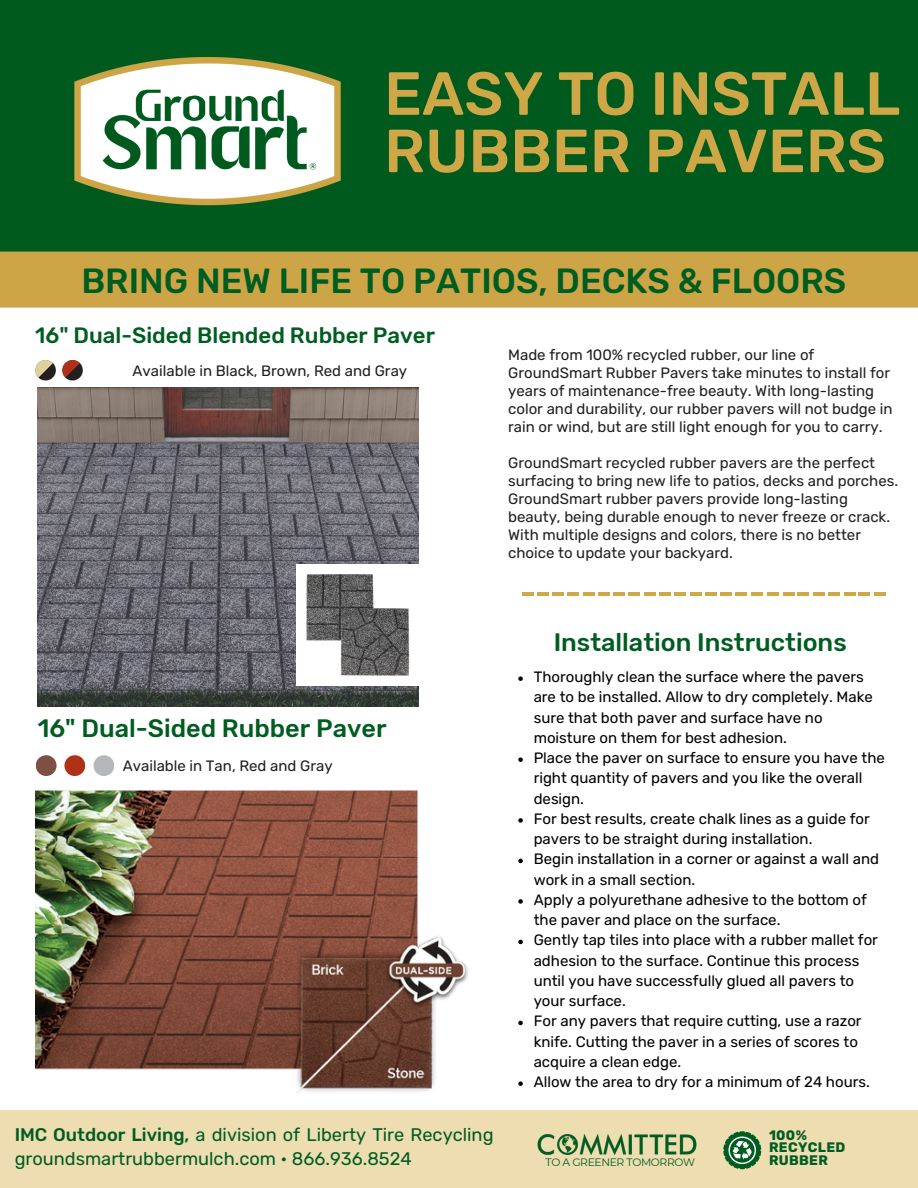
<style>
.page{position:relative;width:918px;height:1188px;background:#fff}
.page>*{position:absolute;margin:0;border:0;box-sizing:border-box;transform-origin:0 0}
.t1{font:500 60.75px/57.3px "Rubik";color:#d0a747}
.t2{font:500 34.8px "Rubik";color:#005d21}
.t3{font:500 25.2px "Rubik";color:#005d21}
.t4{font:500 22.2px "Rubik";color:#005d21}
.t5{font:18.3px/23.7px "Rubik";color:#005d21}
.t6{font:15px/20.2px "Rubik";color:#000}
.t7{font:15px/18px "Rubik";color:#231f20}
.t8{font:700 13.8px/12.3px "Rubik";letter-spacing:.025em;color:#005d21}
.t9{font:10.8px "Montserrat";letter-spacing:-.035em;color:#005d21}
.s1{font-weight:500}
</style>
<div class="page">
<div style="left:0;top:1110px;width:918px;height:78px;background:#edddb1"></div>
<img style="left:0;top:0;width:918px;height:308px">
<img style="left:537px;top:1134px;width:160px;height:21px">
<svg style="left:723px;top:1131px;width:38px;height:38px"></svg>
<img style="left:35px;top:790px;width:433px;height:303px">
<img style="left:35px;top:360px;width:21px;height:20px">
<img style="left:62px;top:360px;width:21px;height:20px">
<div style="left:36px;top:755px;width:21px;height:21px;background:#7e5044;border-radius:50%"></div>
<div style="left:64px;top:755px;width:21px;height:21px;background:#b03117;border-radius:50%"></div>
<div style="left:94px;top:755px;width:20px;height:21px;background:#b6b7ba;border-radius:50%"></div>
<hr style="left:522px;top:592px;width:11px;height:4px;background:#d0a747">
<hr style="left:538px;top:592px;width:11px;height:4px;background:#d0a747">
<hr style="left:552px;top:592px;width:12px;height:4px;background:#d0a747">
<hr style="left:568px;top:592px;width:11px;height:4px;background:#d0a747">
<hr style="left:583px;top:592px;width:11px;height:4px;background:#d0a747">
<hr style="left:599px;top:592px;width:11px;height:4px;background:#d0a747">
<hr style="left:613px;top:592px;width:12px;height:4px;background:#d0a747">
<hr style="left:629px;top:592px;width:11px;height:4px;background:#d0a747">
<hr style="left:644px;top:592px;width:12px;height:4px;background:#d0a747">
<hr style="left:660px;top:592px;width:11px;height:4px;background:#d0a747">
<hr style="left:674px;top:592px;width:12px;height:4px;background:#d0a747">
<hr style="left:690px;top:592px;width:11px;height:4px;background:#d0a747">
<hr style="left:705px;top:592px;width:12px;height:4px;background:#d0a747">
<hr style="left:721px;top:592px;width:11px;height:4px;background:#d0a747">
<hr style="left:735px;top:592px;width:12px;height:4px;background:#d0a747">
<hr style="left:751px;top:592px;width:11px;height:4px;background:#d0a747">
<hr style="left:768px;top:592px;width:11px;height:4px;background:#d0a747">
<hr style="left:783px;top:592px;width:11px;height:4px;background:#d0a747">
<hr style="left:798px;top:592px;width:11px;height:4px;background:#d0a747">
<hr style="left:813px;top:592px;width:12px;height:4px;background:#d0a747">
<hr style="left:829px;top:592px;width:11px;height:4px;background:#d0a747">
<hr style="left:844px;top:592px;width:11px;height:4px;background:#d0a747">
<hr style="left:859px;top:592px;width:11px;height:4px;background:#d0a747">
<hr style="left:874px;top:592px;width:12px;height:4px;background:#d0a747">
<img style="left:38px;top:387px;width:380px;height:320px">
<img style="left:297px;top:564px;width:121px;height:122px">
<svg style="left:518px;top:676px;width:5px;height:5px"></svg>
<svg style="left:518px;top:757px;width:5px;height:5px"></svg>
<svg style="left:518px;top:818px;width:5px;height:5px"></svg>
<svg style="left:518px;top:859px;width:5px;height:4px"></svg>
<svg style="left:518px;top:899px;width:5px;height:5px"></svg>
<svg style="left:518px;top:940px;width:5px;height:4px"></svg>
<svg style="left:518px;top:1021px;width:5px;height:4px"></svg>
<svg style="left:518px;top:1081px;width:5px;height:5px"></svg>
<p class="t1" style="left:384px;top:65px;width:518px">EASY TO INSTALL<br>RUBBER PAVERS</p>
<p class="t2" style="left:81px;top:261px;width:766px">BRING NEW LIFE TO PATIOS, DECKS &amp; FLOORS</p>
<h3 class="t4" style="left:35px;top:322px;width:401px">16" Dual-Sided Blended Rubber Paver</h3>
<p class="t7" style="left:133px;top:362px;width:276px">Available in Black, Brown, Red and Gray</p>
<p class="t7" style="left:508px;top:346px;width:386px">Made from 100% recycled rubber, our line of GroundSmart Rubber Pavers take minutes to install for years of maintenance-free beauty. With long-lasting color and durability, our rubber pavers will not budge in rain or wind, but are still light enough for you to carry.</p>
<p class="t7" style="left:508px;top:454px;width:392px">GroundSmart recycled rubber pavers are the perfect surfacing to bring new life to patios, decks and porches.<br>GroundSmart rubber pavers provide long-lasting beauty, being durable enough to never freeze or crack.<br>With multiple designs and colors, there is no better choice to update your backyard.</p>
<p class="t3" style="left:38px;top:713px;width:350px">16" Dual-Sided Rubber Paver</p>
<p class="t7" style="left:123px;top:757px;width:211px">Available in Tan, Red and Gray</p>
<p class="t5" style="left:15px;top:1123px;width:480px"><span class="s1">IMC Outdoor Living,</span> a division of Liberty Tire Recycling groundsmartrubbermulch.com • 866.936.8524</p>
<h3 class="t3" style="left:554px;top:627px;width:294px">Installation Instructions</h3>
<p class="t6" style="left:534px;top:667px;width:341px">Thoroughly clean the surface where the pavers are to be installed. Allow to dry completely. Make sure that both paver and surface have no moisture on them for best adhesion.</p>
<p class="t6" style="left:534px;top:748px;width:353px">Place the paver on surface to ensure you have the right quantity of pavers and you like the overall design.</p>
<p class="t6" style="left:534px;top:809px;width:338px">For best results, create chalk lines as a guide for pavers to be straight during installation.</p>
<h5 class="t6" style="left:534px;top:849px;width:347px">Begin installation in a corner or against a wall and work in a small section.</h5>
<h5 class="t6" style="left:534px;top:890px;width:335px">Apply a polyurethane adhesive to the bottom of the paver and place on the surface.</h5>
<h6 class="t6" style="left:534px;top:930px;width:346px">Gently tap tiles into place with a rubber mallet for adhesion to the surface. Continue this process until you have successfully glued all pavers to your surface.</h6>
<p class="t6" style="left:534px;top:1011px;width:329px">For any pavers that require cutting, use a razor knife. Cutting the paver in a series of scores to acquire a clean edge.</p>
<p class="t6" style="left:534px;top:1072px;width:338px">Allow the area to dry for a minimum of 24 hours.</p>
<p class="t8" style="left:769px;top:1129px;width:78px">100%<br>RECYCLED</p>
<p class="t9" style="left:546px;top:1156px;width:151px">TO A GREENER TOMORROW</p>
<p class="t8" style="left:769px;top:1154px;width:60px">RUBBER</p>
</div>
